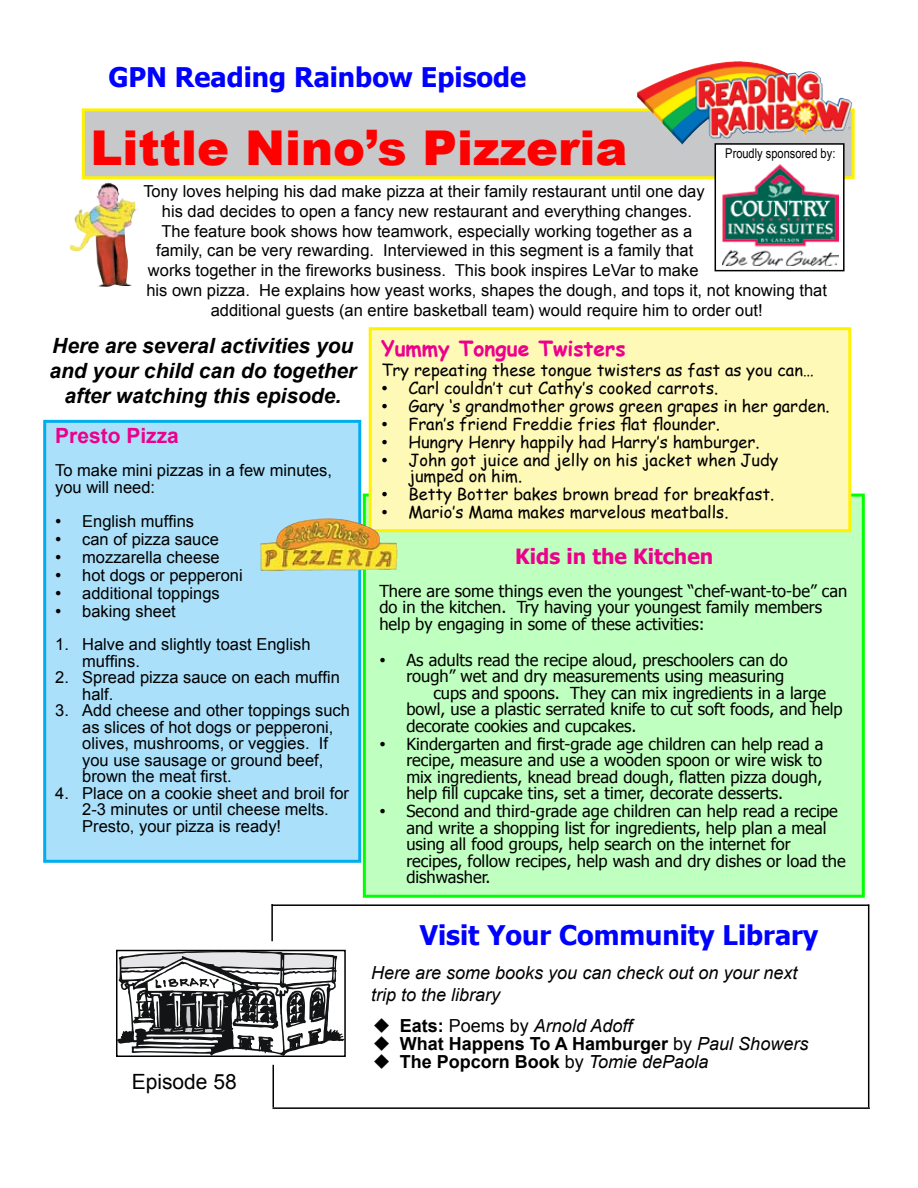
<style>
.page{position:relative;width:918px;height:1188px;background:#fff}
.page>*{position:absolute;margin:0;border:0;box-sizing:border-box;transform-origin:0 0}
.t1{font:900 48px "Arial";color:#f00}
.t2{font:700 27px "Tahoma";color:#00f}
.t3{font:italic 700 21px/25.2px "Arial";color:#000;text-align:center}
.t4{font:700 21px "Comic Sans MS";color:#ec008c}
.t5{font:700 21px "Tahoma";color:#ec008c}
.t6{font:700 21px "Arial";color:#ec008c}
.t7{font:21px "Arial";color:#000}
.t8{font:italic 18px/21.6px "Arial";color:#000}
.t9{font:700 18px "Arial";color:#000}
.t10{font:16.5px/16.5px "Arial";color:#000}
.t11{font:16.5px/16.5px "Tahoma";color:#000}
.t12{font:16.5px/16.5px "Comic Sans MS";color:#000}
.t13{font:13.5px "Arial Narrow";color:#000}
.s1{font-family:"Times New Roman";font-size:18px}
.s2{font-weight:700;font-style:normal}
.s3{font-style:normal}
.s4{font-weight:400}
.s5{font-weight:400;font-style:italic}
</style>
<div class="page">
<div style="left:83px;top:110px;width:770px;height:68px;background:#c6c8ca"></div>
<div style="left:82px;top:108px;width:773px;height:71px;border:3px solid #fff200"></div>
<hr style="left:272px;top:904px;width:597px;height:2px;background:#000">
<hr style="left:868px;top:904px;width:1px;height:203px;background:#000">
<hr style="left:273px;top:1107px;width:597px;height:2px;background:#000">
<svg style="left:119px;top:953px;width:224px;height:101px"></svg>
<div style="left:116px;top:950px;width:230px;height:107px;border:2px solid #000"></div>
<hr style="left:271px;top:904px;width:2px;height:37px;background:#000">
<hr style="left:273px;top:1065px;width:1px;height:42px;background:#000">
<img style="left:748px;top:97px;width:104px;height:40px">
<div style="left:715px;top:144px;width:129px;height:127px;background:#fff"></div>
<div style="left:715px;top:143px;width:130px;height:128px;border:2px solid #000"></div>
<img style="left:723px;top:164px;width:116px;height:101px">
<div style="left:364px;top:495px;width:499px;height:401px;background:#bfffbf"></div>
<div style="left:363px;top:494px;width:502px;height:404px;border:3px solid #0f0"></div>
<div style="left:45px;top:421px;width:315px;height:440px;background:#aae0fa"></div>
<div style="left:43px;top:420px;width:318px;height:443px;border:3px solid #00adef"></div>
<div style="left:370px;top:329px;width:480px;height:202px;background:#fff9b8"></div>
<div style="left:369px;top:327px;width:482px;height:205px;border:3px solid #fff200"></div>
<img style="left:70px;top:182px;width:67px;height:105px">
<img style="left:261px;top:518px;width:137px;height:54px">
<h2 class="t2" style="left:108px;top:58px;width:419px">GPN Reading Rainbow Episode</h2>
<h1 class="t1" style="left:91px;top:113px;width:538px">Little Nino’s Pizzeria</h1>
<p class="t13" style="left:725px;top:143px;width:112px">Proudly sponsored by:</p>
<p class="t10" style="left:143px;top:183px;width:563px">Tony loves helping his dad make pizza at their family restaurant until one day</p>
<p class="t10" style="left:162px;top:203px;width:532px">his dad decides to open a fancy new restaurant and everything changes.</p>
<p class="t10" style="left:162px;top:223px;width:532px">The feature book shows how teamwork, especially working together as a</p>
<p class="t10" style="left:156px;top:242px;width:539px">family, can be very rewarding. Interviewed in this segment is a family that</p>
<p class="t10" style="left:148px;top:262px;width:552px">works together in the fireworks business. This book inspires LeVar to make</p>
<p class="t10" style="left:146px;top:282px;width:682px">his own pizza. He explains how yeast works, shapes the dough, and tops it, not knowing that</p>
<p class="t10" style="left:211px;top:302px;width:554px">additional guests (an entire basketball team) would require him to order out!</p>
<p class="t3" style="left:49px;top:334px;width:308px">Here are several activities you and your child can do together after watching this episode.</p>
<p class="t6" style="left:55px;top:422px;width:125px">Presto Pizza</p>
<p class="t10" style="left:55px;top:462px;width:278px">To make mini pizzas in a few minutes, you will need:</p>
<p class="t10" style="left:55px;top:513px;width:140px"><span class="s1">•</span> English muffins</p>
<p class="t10" style="left:55px;top:531px;width:165px"><span class="s1">•</span> can of pizza sauce</p>
<p class="t10" style="left:55px;top:549px;width:166px"><span class="s1">•</span> mozzarella cheese</p>
<p class="t10" style="left:55px;top:567px;width:189px"><span class="s1">•</span> hot dogs or pepperoni</p>
<p class="t10" style="left:55px;top:585px;width:166px"><span class="s1">•</span> additional toppings</p>
<p class="t10" style="left:55px;top:603px;width:122px"><span class="s1">•</span> baking sheet</p>
<p class="t10" style="left:82px;top:636px;width:230px;text-indent:-27px">1. Halve and slightly toast English muffins.</p>
<p class="t10" style="left:82px;top:669px;width:259px;text-indent:-27px">2. Spread pizza sauce on each muffin half.</p>
<p class="t10" style="left:82px;top:702px;width:269px;text-indent:-27px">3. Add cheese and other toppings such as slices of hot dogs or pepperoni, olives, mushrooms, or veggies. If you use sausage or ground beef, brown the meat first.</p>
<p class="t10" style="left:82px;top:785px;width:268px;text-indent:-27px">4. Place on a cookie sheet and broil for<br>2-3 minutes or until cheese melts.<br>Presto, your pizza is ready!</p>
<p class="t4" style="left:381px;top:333px;width:246px">Yummy Tongue Twisters</p>
<p class="t12" style="left:381px;top:361px;width:434px">Try repeating these tongue twisters as fast as you can…</p>
<p class="t12" style="left:381px;top:379px;width:338px"><span class="s1">•</span> Carl couldn’t cut Cathy’s cooked carrots.</p>
<p class="t12" style="left:381px;top:397px;width:450px"><span class="s1">•</span> Gary ‘s grandmother grows green grapes in her garden.</p>
<p class="t12" style="left:381px;top:415px;width:340px"><span class="s1">•</span> Fran’s friend Freddie fries flat flounder.</p>
<p class="t12" style="left:381px;top:433px;width:380px"><span class="s1">•</span> Hungry Henry happily had Harry’s hamburger.</p>
<p class="t12" style="left:408px;top:451px;width:372px;text-indent:-27px"><span class="s1">•</span> John got juice and jelly on his jacket when Judy jumped on him.</p>
<p class="t12" style="left:381px;top:485px;width:394px"><span class="s1">•</span> Betty Botter bakes brown bread for breakfast.</p>
<p class="t12" style="left:381px;top:503px;width:349px"><span class="s1">•</span> Mario’s Mama makes marvelous meatballs.</p>
<p class="t5" style="left:515px;top:541px;width:199px">Kids in the Kitchen</p>
<p class="t11" style="left:379px;top:581px;width:469px">There are some things even the youngest “chef-want-to-be” can do in the kitchen. Try having your youngest family members help by engaging in some of these activities:</p>
<p class="t11" style="left:379px;top:650px;width:410px"><span class="s1">•</span> As adults read the recipe aloud, preschoolers can do</p>
<p class="t11" style="left:406px;top:667px;width:380px">rough” wet and dry measurements using measuring</p>
<p class="t11" style="left:433px;top:683px;width:394px">cups and spoons. They can mix ingredients in a large</p>
<p class="t11" style="left:406px;top:700px;width:438px">bowl, use a plastic serrated knife to cut soft foods, and help</p>
<p class="t11" style="left:406px;top:716px;width:232px">decorate cookies and cupcakes.</p>
<p class="t11" style="left:406px;top:734px;width:419px;text-align:justify;text-indent:-27px"><span class="s1">•</span> Kindergarten and first-grade age children can help read a recipe, measure and use a wooden spoon or wire wisk to mix ingredients, knead bread dough, flatten pizza dough, help fill cupcake tins, set a timer, decorate desserts.</p>
<p class="t11" style="left:406px;top:802px;width:441px;text-indent:-27px"><span class="s1">•</span> Second and third-grade age children can help read a recipe and write a shopping list for ingredients, help plan a meal using all food groups, help search on the internet for recipes, follow recipes, help wash and dry dishes or load the dishwasher.</p>
<p class="t7" style="left:132px;top:1067px;width:107px">Episode 58</p>
<h2 class="t2" style="left:420px;top:916px;width:400px">Visit Your Community Library</h2>
<p class="t8" style="left:371px;top:962px;width:428px">Here are some books you can check out on your next trip to the library</p>
<p class="t8" style="left:373px;top:1015px;width:261px">◆ <span class="s2">Eats:</span> <span class="s3">Poems by</span> Arnold Adoff</p>
<p class="t9" style="left:373px;top:1032px;width:437px">◆ What Happens To A Hamburger <span class="s4">by</span> <span class="s5">Paul Showers</span></p>
<p class="t9" style="left:373px;top:1050px;width:337px">◆ The Popcorn Book <span class="s4">by</span> <span class="s5">Tomie dePaola</span></p>
</div>
